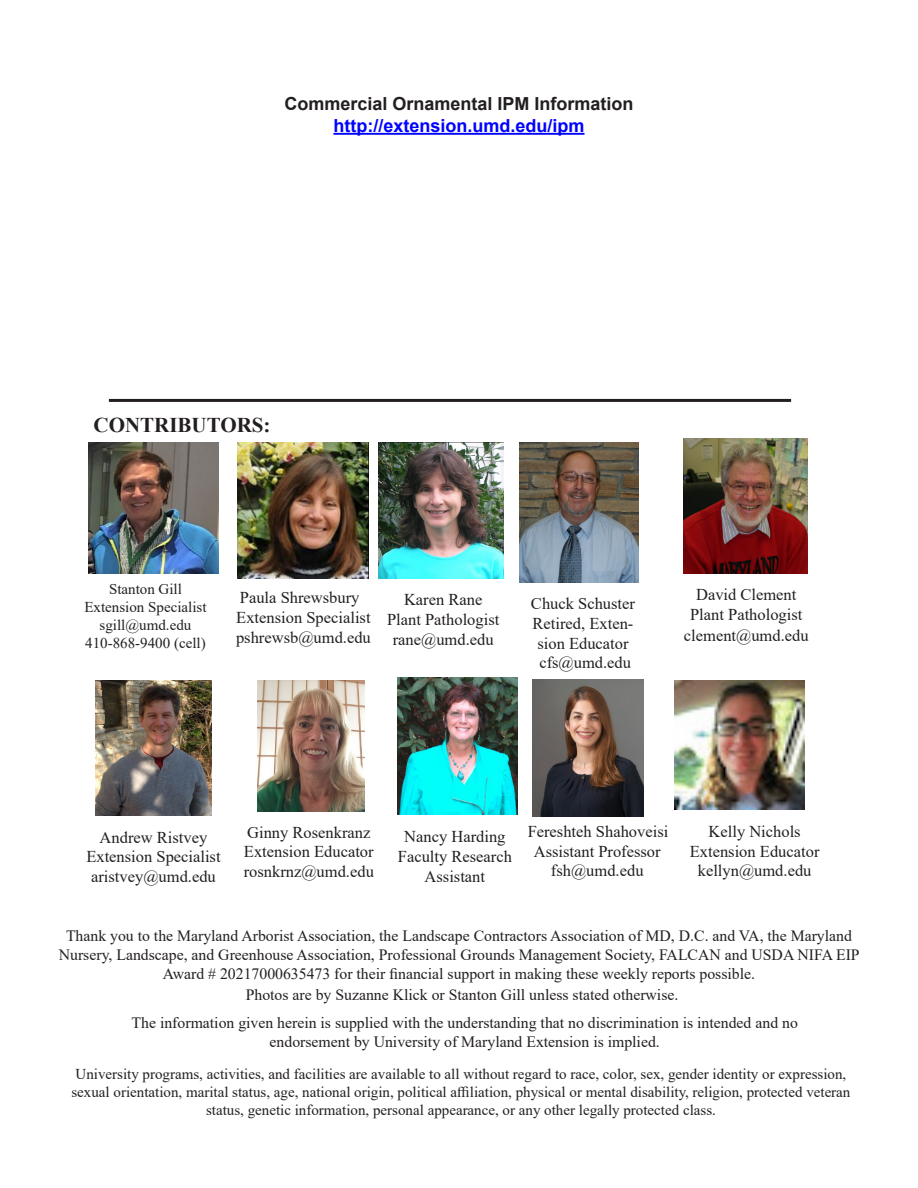
<style>
.page{position:relative;width:918px;height:1188px;background:#fff}
.page>*{position:absolute;margin:0;border:0;box-sizing:border-box;transform-origin:0 0}
.t1{font:700 21px "Times New Roman";color:#231f20}
.t2{font:700 18px "Arial";color:#231f20}
.t3{font:700 18px "Arial";color:#00f}
.t4{font:16.5px/19.8px "Times New Roman";color:#231f20;text-align:center}
.t5{font:15.75px/18.9px "Times New Roman";color:#231f20;text-align:center}
.t6{font:15px/18px "Times New Roman";color:#231f20;text-align:center}
</style>
<div class="page">
<img style="left:379px;top:443px;width:125px;height:136px">
<img style="left:96px;top:680px;width:115px;height:136px">
<img style="left:683px;top:439px;width:124px;height:134px">
<img style="left:257px;top:680px;width:107px;height:131px">
<img style="left:398px;top:678px;width:119px;height:137px">
<img style="left:519px;top:442px;width:120px;height:140px">
<hr style="left:109px;top:399px;width:682px;height:3px;background:#231f20">
<img style="left:237px;top:442px;width:131px;height:136px">
<img style="left:532px;top:679px;width:112px;height:137px">
<img style="left:675px;top:680px;width:129px;height:130px">
<img style="left:89px;top:443px;width:129px;height:131px">
<hr style="left:334px;top:133px;width:250px;height:2px;background:#00f">
<p class="t2" style="left:284px;top:91px;width:351px">Commercial Ornamental IPM Information</p>
<p class="t3" style="left:334px;top:113px;width:253px">http://extension.umd.edu/ipm</p>
<h1 class="t1" style="left:94px;top:410px;width:178px">CONTRIBUTORS:</h1>
<p class="t6" style="left:84px;top:580px;width:124px">Stanton Gill<br>Extension Specialist sgill@umd.edu<br>410-868-9400 (cell)</p>
<p class="t4" style="left:236px;top:587px;width:136px;text-align:left">Paula Shrewsbury<br>Extension Specialist pshrewsb@umd.edu</p>
<p class="t4" style="left:387px;top:589px;width:114px">Karen Rane<br>Plant Pathologist rane@umd.edu</p>
<p class="t4" style="left:531px;top:593px;width:106px">Chuck Schuster<br>Retired, Exten&shy;sion Educator cfs@umd.edu</p>
<p class="t4" style="left:690px;top:584px;width:114px">David Clement<br>Plant Pathologist</p>
<p class="t4" style="left:684px;top:625px;width:126px">clement@umd.edu</p>
<p class="t4" style="left:86px;top:827px;width:136px">Andrew Ristvey<br>Extension Specialist aristvey@umd.edu</p>
<p class="t4" style="left:244px;top:822px;width:132px;text-align:left">Ginny Rosenkranz<br>Extension Educator rosnkrnz@umd.edu</p>
<p class="t4" style="left:398px;top:826px;width:116px">Nancy Harding<br>Faculty Research<br>Assistant</p>
<p class="t4" style="left:528px;top:821px;width:142px">Fereshteh Shahoveisi<br>Assistant Professor fsh@umd.edu</p>
<p class="t4" style="left:690px;top:821px;width:131px">Kelly Nichols<br>Extension Educator kellyn@umd.edu</p>
<p class="t5" style="left:59px;top:926px;width:802px">Thank you to the Maryland Arborist Association, the Landscape Contractors Association of MD, D.C. and VA, the Maryland<br>Nursery, Landscape, and Greenhouse Association, Professional Grounds Management Society, FALCAN and USDA NIFA EIP<br>Award # 20217000635473 for their financial support in making these weekly reports possible.</p>
<p class="t5" style="left:246px;top:985px;width:434px">Photos are by Suzanne Klick or Stanton Gill unless stated otherwise.</p>
<p class="t5" style="left:132px;top:1013px;width:668px">The information given herein is supplied with the understanding that no discrimination is intended and no endorsement by University of Maryland Extension is implied.</p>
<p class="t6" style="left:71px;top:1065px;width:781px">University programs, activities, and facilities are available to all without regard to race, color, sex, gender identity or expression, sexual orientation, marital status, age, national origin, political affiliation, physical or mental disability, religion, protected veteran status, genetic information, personal appearance, or any other legally protected class.</p>
</div>
